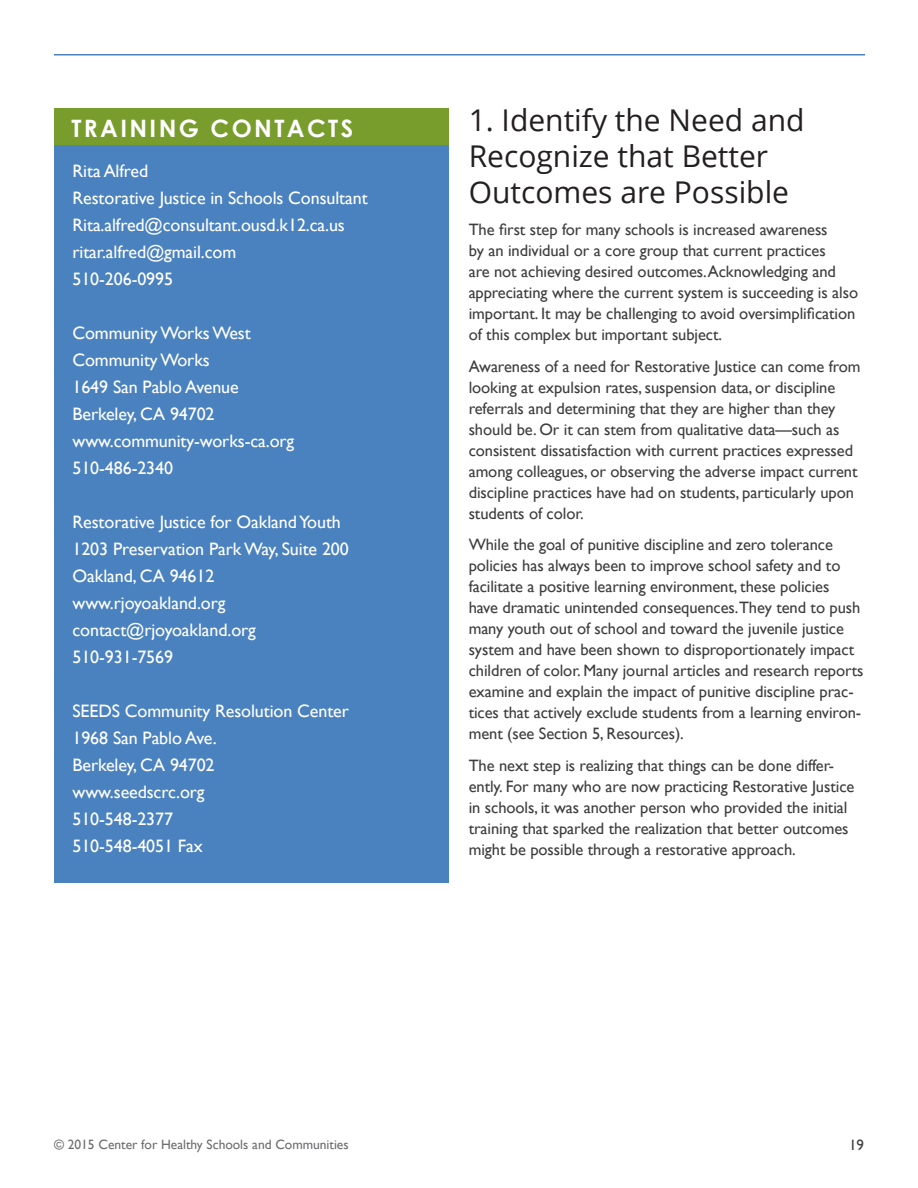
<style>
.page{position:relative;width:918px;height:1188px;background:#fff}
.page>*{position:absolute;margin:0;border:0;box-sizing:border-box;transform-origin:0 0}
.Heading_Large{font:30px/36px "Open Sans";color:#231f20}
.Sidebar_Big_Text{font:700 24px "Century Gothic";letter-spacing:.1em;color:#fff}
.Sidebar_Text{font:18px "Gill Sans";letter-spacing:-.005em;color:#fff}
.t1{font:16.5px/21px "Gill Sans";letter-spacing:-.005em;color:#3e3e3f}
.t2{font:15px "Gill Sans";color:#3e3e3f}
.t3{font:13.5px "Gill Sans";color:#6c6d70}
</style>
<div class="page">
<hr style="left:54px;top:54px;width:811px;height:2px;background:#4a81bf">
<div style="left:54px;top:108px;width:395px;height:38px;background:#789d2c"></div>
<div style="left:54px;top:146px;width:395px;height:737px;background:#4a81bf"></div>
<p class="Sidebar_Big_Text" style="left:71px;top:114px;width:283px">TRAINING CONTACTS</p>
<p class="Sidebar_Text" style="left:72px;top:160px;width:77px">Rita Alfred</p>
<p class="Sidebar_Text" style="left:72px;top:187px;width:297px">Restorative Justice in Schools Consultant</p>
<p class="Sidebar_Text" style="left:72px;top:214px;width:274px">Rita.alfred@consultant.ousd.k12.ca.us</p>
<p class="Sidebar_Text" style="left:72px;top:241px;width:165px">ritar.alfred@gmail.com</p>
<p class="Sidebar_Text" style="left:72px;top:268px;width:102px">510-206-0995</p>
<p class="Sidebar_Text" style="left:72px;top:322px;width:180px">Community Works West</p>
<p class="Sidebar_Text" style="left:72px;top:349px;width:139px">Community Works</p>
<p class="Sidebar_Text" style="left:72px;top:376px;width:168px">1649 San Pablo Avenue</p>
<p class="Sidebar_Text" style="left:72px;top:403px;width:144px">Berkeley, CA 94702</p>
<p class="Sidebar_Text" style="left:72px;top:430px;width:223px">www.community-works-ca.org</p>
<p class="Sidebar_Text" style="left:72px;top:457px;width:102px">510-486-2340</p>
<p class="Sidebar_Text" style="left:72px;top:511px;width:270px">Restorative Justice for Oakland Youth</p>
<p class="Sidebar_Text" style="left:72px;top:538px;width:278px">1203 Preservation Park Way, Suite 200</p>
<p class="Sidebar_Text" style="left:72px;top:565px;width:143px">Oakland, CA 94612</p>
<p class="Sidebar_Text" style="left:72px;top:592px;width:154px">www.rjoyoakland.org</p>
<p class="Sidebar_Text" style="left:72px;top:619px;width:185px">contact@rjoyoakland.org</p>
<p class="Sidebar_Text" style="left:72px;top:646px;width:102px">510-931-7569</p>
<p class="Sidebar_Text" style="left:72px;top:700px;width:278px">SEEDS Community Resolution Center</p>
<p class="Sidebar_Text" style="left:72px;top:727px;width:146px">1968 San Pablo Ave.</p>
<p class="Sidebar_Text" style="left:72px;top:754px;width:144px">Berkeley, CA 94702</p>
<p class="Sidebar_Text" style="left:72px;top:781px;width:134px">www.seedscrc.org</p>
<p class="Sidebar_Text" style="left:72px;top:808px;width:102px">510-548-2377</p>
<p class="Sidebar_Text" style="left:72px;top:835px;width:132px">510-548-4051 Fax</p>
<p class="Heading_Large" style="left:469px;top:101px;width:337px">1. Identify the Need and<br>Recognize that Better<br>Outcomes are Possible</p>
<p class="t1" style="left:469px;top:219px;width:391px">The first step for many schools is increased awareness<br>by an individual or a core group that current practices<br>are not achieving desired outcomes. Acknowledging and appreciating where the current system is succeeding is also important. It may be challenging to avoid oversimplification of this complex but important subject.</p>
<p class="t1" style="left:469px;top:355px;width:393px">Awareness of a need for Restorative Justice can come from looking at expulsion rates, suspension data, or discipline referrals and determining that they are higher than they should be. Or it can stem from qualitative data—such as consistent dissatisfaction with current practices expressed among colleagues, or observing the adverse impact current discipline practices have had on students, particularly upon students of color.</p>
<p class="t1" style="left:469px;top:534px;width:396px">While the goal of punitive discipline and zero tolerance policies has always been to improve school safety and to facilitate a positive learning environment, these policies<br>have dramatic unintended consequences.They tend to push many youth out of school and toward the juvenile justice system and have been shown to disproportionately impact children of color. Many journal articles and research reports examine and explain the impact of punitive discipline prac&shy;tices that actively exclude students from a learning environ&shy;ment (see Section 5, Resources).</p>
<p class="t1" style="left:469px;top:755px;width:387px">The next step is realizing that things can be done differ&shy;ently. For many who are now practicing Restorative Justice in schools, it was another person who provided the initial training that sparked the realization that better outcomes might be possible through a restorative approach.</p>
<p class="t3" style="left:54px;top:1136px;width:296px">© 2015 Center for Healthy Schools and Communities</p>
<p class="t2" style="left:849px;top:1136px;width:16px">19</p>
</div>
